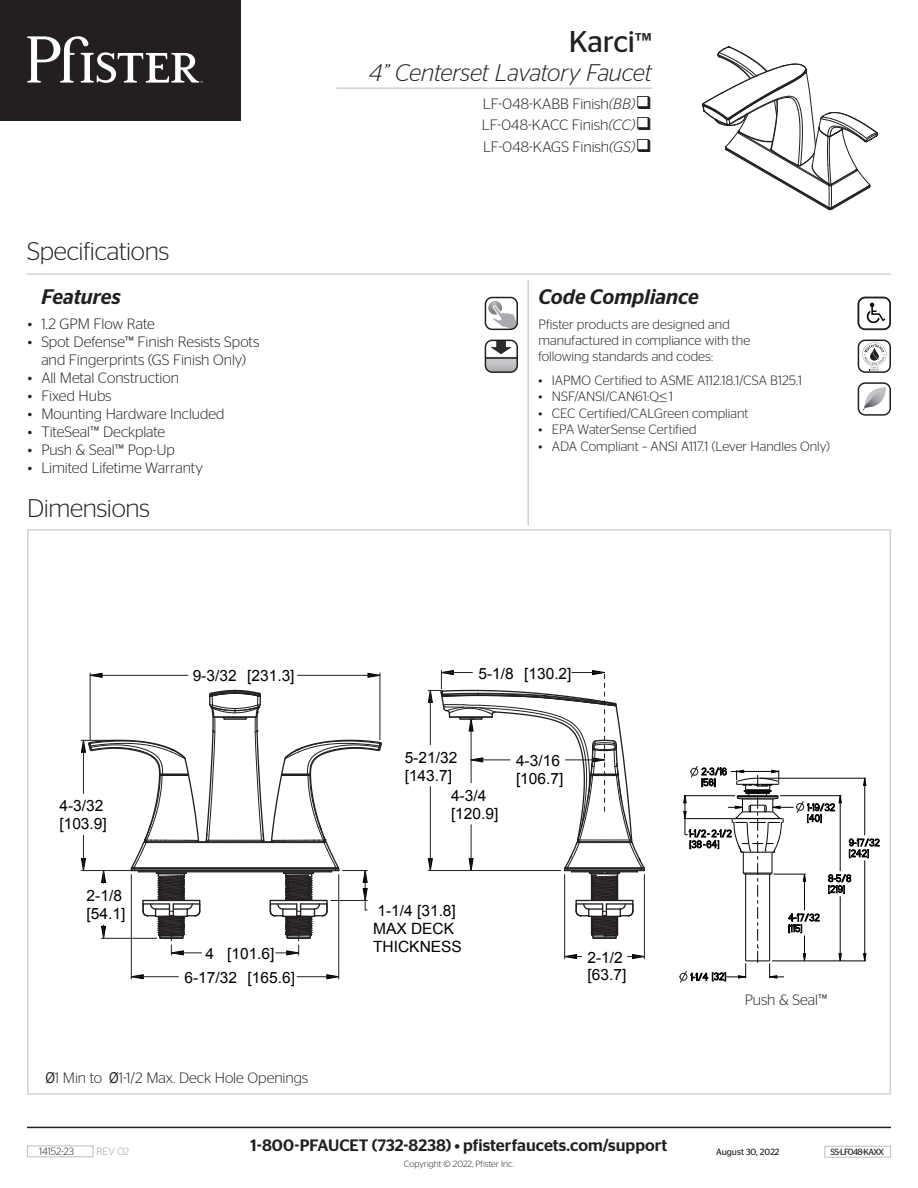
<style>
.page{position:relative;width:918px;height:1188px;background:#fff}
.page>*{position:absolute;margin:0;border:0;box-sizing:border-box;transform-origin:0 0}
.t1{font:30px "Stag Sans";letter-spacing:-.01em;color:#231f20}
.t2{font:300 25.5px "Stag Sans";letter-spacing:-.015em;color:#231f20}
.t3{font:italic 300 24px "Stag Sans";letter-spacing:-.01em;color:#231f20}
.t4{font:italic 500 21px "Stag Sans";color:#231f20}
.t5{font:500 16.5px "Stag Sans";letter-spacing:.005em;color:#231f20}
.t6{font:15.45px/17.9px "Arial";color:#000}
.t7{font:300 15px/18px "Stag Sans";letter-spacing:-.005em;color:#231f20;text-align:center}
.t8{font:300 13.5px/16.2px "Stag Sans";color:#231f20}
.t9{font:300 10.5px "Stag Sans";color:#231f20}
.t10{font:300 10.5px "Stag Sans";color:#9d9fa2}
.t11{font:300 9px "Stag Sans";color:#231f20}
.t12{font:9px "Stag Sans";letter-spacing:-.08em;color:#231f20}
.t13{font:9px "Stag Sans";letter-spacing:-.015em;color:#231f20}
.s1{font-family:"Arial Narrow";font-weight:400}
.s2{font-size:27px}
.s3{font-style:italic}
.s4{font-family:"Times New Roman";font-weight:400}
</style>
<div class="page">
<div style="left:0;top:0;width:241px;height:121px;background:#231f20"></div>
<svg style="left:27px;top:36px;width:176px;height:47px"></svg>
<hr style="left:27px;top:1127px;width:864px;height:1px;background:#231f20">
<hr style="left:27px;top:273px;width:864px;height:2px;background:#d1d2d4">
<hr style="left:336px;top:87px;width:316px;height:2px;background:#d1d2d4">
<svg style="left:91px;top:673px;width:11px;height:4px"></svg>
<svg style="left:368px;top:673px;width:12px;height:4px"></svg>
<svg style="left:327px;top:975px;width:11px;height:4px"></svg>
<svg style="left:132px;top:975px;width:11px;height:4px"></svg>
<hr style="left:90px;top:673px;width:1px;height:67px;background:#231f20">
<hr style="left:131px;top:875px;width:1px;height:104px;background:#231f20">
<hr style="left:297px;top:976px;width:42px;height:1px;background:#231f20">
<hr style="left:131px;top:976px;width:47px;height:1px;background:#231f20">
<hr style="left:338px;top:875px;width:1px;height:104px;background:#231f20">
<hr style="left:380px;top:673px;width:1px;height:67px;background:#231f20">
<hr style="left:298px;top:675px;width:82px;height:1px;background:#231f20">
<hr style="left:90px;top:675px;width:98px;height:1px;background:#231f20">
<svg style="left:628px;top:955px;width:16px;height:4px"></svg>
<svg style="left:565px;top:955px;width:17px;height:4px"></svg>
<hr style="left:564px;top:875px;width:1px;height:84px;background:#231f20">
<hr style="left:644px;top:875px;width:1px;height:84px;background:#231f20">
<svg style="left:81px;top:689px;width:301px;height:266px"></svg>
<svg style="left:428px;top:670px;width:218px;height:269px"></svg>
<svg style="left:702px;top:46px;width:176px;height:164px"></svg>
<svg style="left:679px;top:766px;width:200px;height:217px"></svg>
<svg style="left:485px;top:340px;width:33px;height:33px"></svg>
<svg style="left:858px;top:297px;width:33px;height:33px"></svg>
<div style="left:858px;top:382px;width:33px;height:34px;border:2px solid #231f20;border-radius:7px"></div>
<svg style="left:863px;top:387px;width:23px;height:24px"></svg>
<svg style="left:858px;top:340px;width:33px;height:33px"></svg>
<svg style="left:485px;top:297px;width:33px;height:33px"></svg>
<hr style="left:527px;top:280px;width:2px;height:246px;background:#d1d2d4">
<div style="left:825px;top:1146px;width:66px;height:12px;border:1px solid #bcbdc0"></div>
<div style="left:27px;top:1146px;width:66px;height:11px;border:1px solid #bcbdc0"></div>
<p class="t2" style="left:27px;top:237px;width:144px">Specifications</p>
<p class="t4" style="left:42px;top:285px;width:81px">Features</p>
<p class="t7" style="left:28px;top:314px;width:128px">• 1.2 GPM Flow Rate</p>
<p class="t7" style="left:28px;top:332px;width:233px">• Spot Defense™ Finish Resists Spots and Fingerprints (GS Finish Only)</p>
<p class="t7" style="left:28px;top:368px;width:153px">• All Metal Construction</p>
<p class="t7" style="left:28px;top:386px;width:85px">• Fixed Hubs</p>
<p class="t7" style="left:28px;top:404px;width:198px">• Mounting Hardware Included</p>
<p class="t7" style="left:28px;top:422px;width:139px">• TiteSeal™ Deckplate</p>
<p class="t7" style="left:28px;top:440px;width:149px">• Push &amp; Seal™ Pop-Up</p>
<p class="t7" style="left:28px;top:458px;width:177px">• Limited Lifetime Warranty</p>
<p class="t2" style="left:27px;top:494px;width:125px">Dimensions</p>
<p class="t6" style="left:59px;top:797px;width:49px">4-3/32 [103.9]</p>
<p class="t6" style="left:87px;top:887px;width:40px">2-1/8 [54.1]</p>
<p class="t6" style="left:193px;top:667px;width:103px">9-3/32 [231.3]</p>
<p class="t6" style="left:206px;top:945px;width:70px">4 [101.6]</p>
<p class="t6" style="left:184px;top:969px;width:112px">6-17/32 [165.6]</p>
<p class="t7" style="left:45px;top:1069px;width:264px"><span class="s1">Ø</span>1 Min to <span class="s1">Ø</span>1-1/2 Max. Deck Hole Openings</p>
<p class="t1" style="left:569px;top:25px;width:85px">Karci<span class="s2">™</span></p>
<p class="t3" style="left:369px;top:59px;width:284px">4” Centerset Lavatory Faucet</p>
<p class="t7" style="left:483px;top:94px;width:171px">LF-048-KABB Finish<span class="s3">(BB)</span>❑</p>
<p class="t7" style="left:482px;top:116px;width:172px">LF-048-KACC Finish<span class="s3">(CC)</span>❑</p>
<p class="t7" style="left:483px;top:137px;width:170px">LF-048-KAGS Finish<span class="s3">(GS)</span>❑</p>
<p class="t4" style="left:538px;top:285px;width:162px">Code Compliance</p>
<p class="t8" style="left:538px;top:316px;width:213px">Pfister products are designed and manufactured in compliance with the following standards and codes:</p>
<p class="t8" style="left:538px;top:372px;width:265px">• IAPMO Certified to ASME A112.18.1/CSA B125.1</p>
<p class="t8" style="left:538px;top:388px;width:136px">• NSF/ANSI/CAN61:Q<span class="s4">≤</span> 1</p>
<p class="t8" style="left:538px;top:405px;width:212px">• CEC Certified/CALGreen compliant</p>
<p class="t8" style="left:538px;top:421px;width:160px">• EPA WaterSense Certified</p>
<p class="t8" style="left:538px;top:438px;width:293px">• ADA Compliant – ANSI A117.1 (Lever Handles Only)</p>
<p class="t6" style="left:478px;top:664px;width:95px">5-1/8 [130.2]</p>
<p class="t6" style="left:405px;top:748px;width:54px">5-21/32 [143.7]</p>
<p class="t6" style="left:516px;top:752px;width:49px">4-3/16 [106.7]</p>
<p class="t6" style="left:451px;top:787px;width:49px">4-3/4 [120.9]</p>
<p class="t6" style="left:373px;top:902px;width:90px">1-1/4 [31.8]<br>MAX DECK<br>THICKNESS</p>
<p class="t6" style="left:588px;top:948px;width:40px">2-1/2 [63.7]</p>
<p class="t7" style="left:745px;top:990px;width:84px">Push &amp; Seal™</p>
<p class="t9" style="left:39px;top:1146px;width:36px">14152-23</p>
<p class="t10" style="left:96px;top:1146px;width:34px">REV 02</p>
<p class="t5" style="left:251px;top:1136px;width:418px">1-800-PFAUCET (732-8238) • pfisterfaucets.com/support</p>
<p class="t11" style="left:404px;top:1159px;width:112px">Copyright © 2022, Pfister Inc.</p>
<p class="t13" style="left:716px;top:1147px;width:65px">August 30, 2022</p>
<p class="t12" style="left:831px;top:1147px;width:55px">SS-LF048-KAXX</p>
</div>
